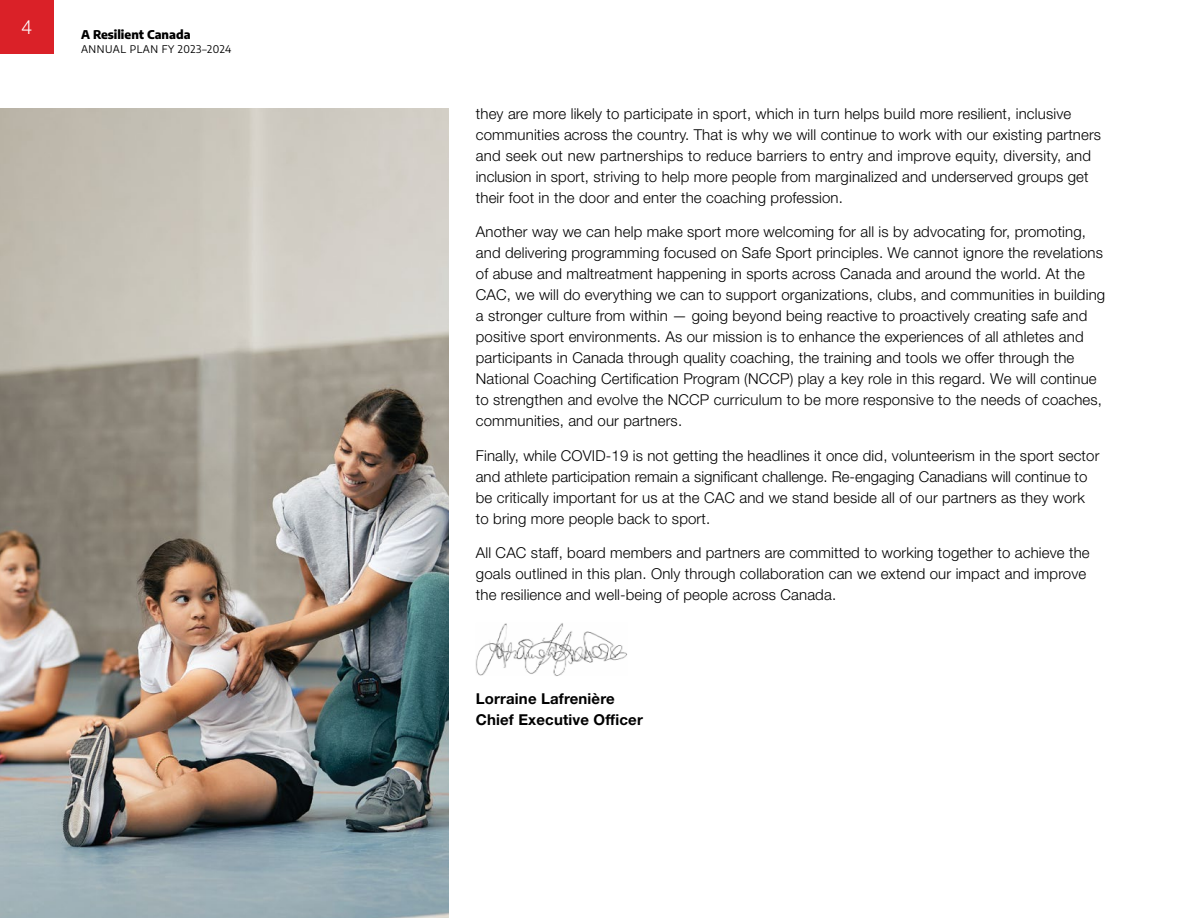
<style>
.page{position:relative;width:1188px;height:918px;background:#fff}
.page>*{position:absolute;margin:0;border:0;box-sizing:border-box;transform-origin:0 0}
.t1{font:300 19.5px "Helvetica Neue LT Std";color:#fff}
.t2{font:300 15px/21px "Helvetica Neue LT Std";letter-spacing:.01em;color:#000}
.t3{font:700 15px/21px "Helvetica Neue LT Std";letter-spacing:.01em;color:#000}
.t4{font:800 12px "Encode Sans";color:#000}
.t5{font:10.5px "Encode Sans";letter-spacing:.045em;color:#000}
</style>
<div class="page">
<div style="left:0;top:0;width:54px;height:54px;background:#da2128"></div>
<img style="left:476px;top:623px;width:151px;height:53px">
<img style="left:0;top:108px;width:449px;height:810px">
<h1 class="t1" style="left:22px;top:15px;width:12px">4</h1>
<p class="t4" style="left:81px;top:27px;width:111px">A Resilient Canada</p>
<p class="t5" style="left:81px;top:42px;width:152px">ANNUAL PLAN FY 2023–2024</p>
<p class="t2" style="left:476px;top:103px;width:627px">they are more likely to participate in sport, which in turn helps build more resilient, inclusive communities across the country. That is why we will continue to work with our existing partners and seek out new partnerships to reduce barriers to entry and improve equity, diversity, and inclusion in sport, striving to help more people from marginalized and underserved groups get their foot in the door and enter the coaching profession.</p>
<p class="t2" style="left:476px;top:221px;width:631px">Another way we can help make sport more welcoming for all is by advocating for, promoting, and delivering programming focused on Safe Sport principles. We cannot ignore the revelations of abuse and maltreatment happening in sports across Canada and around the world. At the CAC, we will do everything we can to support organizations, clubs, and communities in building a stronger culture from within — going beyond being reactive to proactively creating safe and positive sport environments. As our mission is to enhance the experiences of all athletes and participants in Canada through quality coaching, the training and tools we offer through the National Coaching Certification Program (NCCP) play a key role in this regard. We will continue to strengthen and evolve the NCCP curriculum to be more responsive to the needs of coaches, communities, and our partners.</p>
<p class="t2" style="left:476px;top:445px;width:625px">Finally, while COVID-19 is not getting the headlines it once did, volunteerism in the sport sector and athlete participation remain a significant challenge. Re-engaging Canadians will continue to be critically important for us at the CAC and we stand beside all of our partners as they work to bring more people back to sport.</p>
<p class="t2" style="left:476px;top:542px;width:615px">All CAC staff, board members and partners are committed to working together to achieve the goals outlined in this plan. Only through collaboration can we extend our impact and improve the resilience and well-being of people across Canada.</p>
<p class="t3" style="left:476px;top:688px;width:169px">Lorraine Lafrenière<br>Chief Executive Officer</p>
</div>
